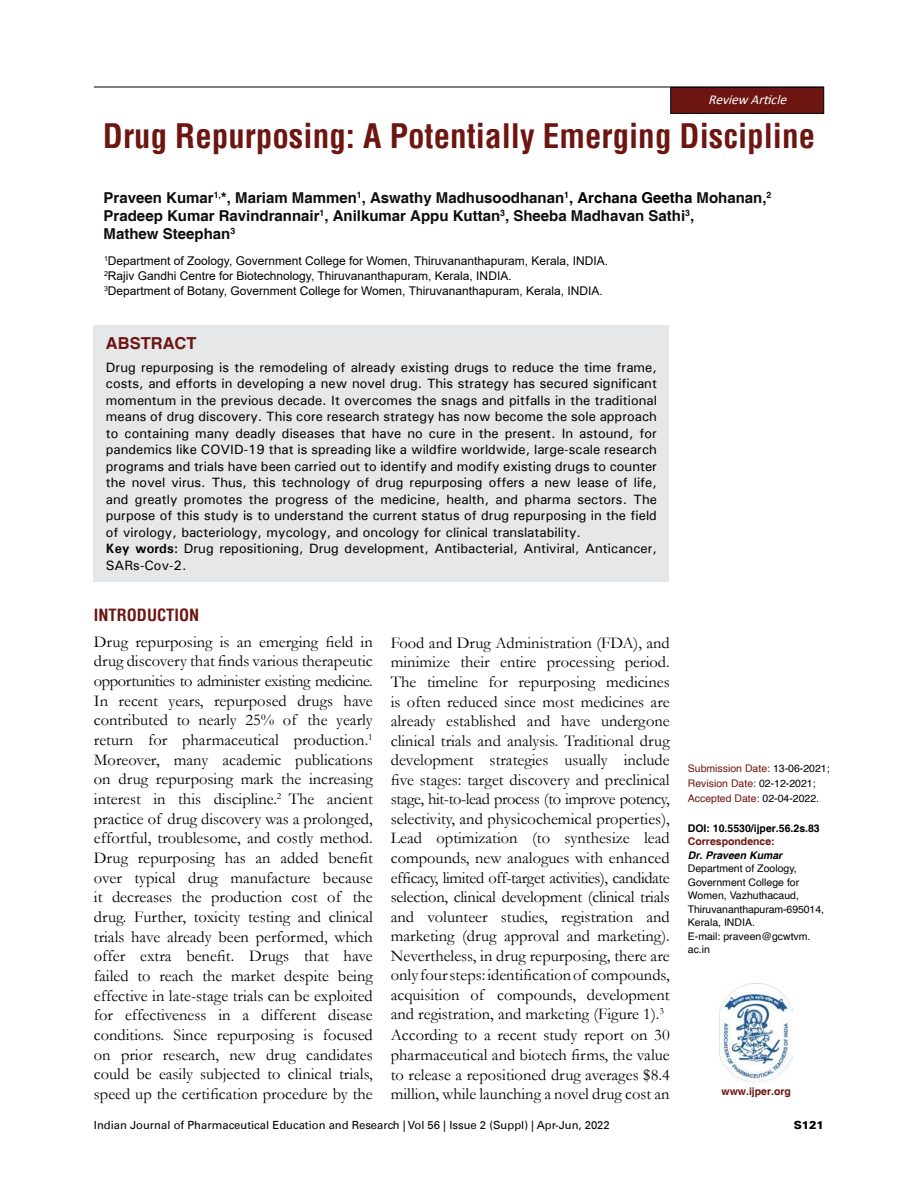
<style>
.page{position:relative;width:918px;height:1188px;background:#fff}
.page>*{position:absolute;margin:0;border:0;box-sizing:border-box;transform-origin:0 0}
.t1{font:700 condensed 33px "Helvetica";color:#6d1510}
.t2{font:16.5px/19.6px "Garamond";color:#010003;text-align:justify}
.t3{font:700 condensed 16.5px "Helvetica";color:#6d1510}
.t4{font:700 16.5px "Helvetica";color:#6d1510}
.t5{font:700 15px/18px "Helvetica";color:#0d0d0d}
.t6{font:500 13.5px/16.5px "Univers";color:#010003}
.t7{font:italic 13.5px "Calibri";color:#fff}
.t8{font:12px/15px "Arial";color:#010003}
.t9{font:11.25px "Univers LT";color:#010003}
.t10{font:900 11.25px "Univers LT";color:#010003}
.t11{font:10.5px/13.5px "Helvetica";color:#000}
.t12{font:10.5px/15px "Helvetica";color:#6d1510}
.t13{font:700 10.5px/13.5px "Helvetica";color:#010003}
.t14{font:italic 700 10.5px "Helvetica";color:#000}
.t15{font:700 10.5px "Helvetica";color:#6d1510}
.s1{color:#000}
.s2{font-weight:700}
.s3{color:#6d1510}
</style>
<div class="page">
<hr style="left:94px;top:87px;width:730px;height:1px;background:#010003">
<div style="left:670px;top:87px;width:154px;height:27px;background:#6d1510;border:1px solid #010003"></div>
<img style="left:720px;top:984px;width:73px;height:98px">
<div style="left:94px;top:325px;width:575px;height:257px;background:#e6e7e8"></div>
<p class="t7" style="left:708px;top:91px;width:84px">Review Article</p>
<h1 class="t1" style="left:103px;top:114px;width:714px">Drug Repurposing: A Potentially Emerging Discipline</h1>
<p class="t5" style="left:104px;top:190px;width:669px">Praveen Kumar<sup>1,</sup>*, Mariam Mammen<sup>1</sup>, Aswathy Madhusoodhanan<sup>1</sup><span class="s1">, Archana Geetha</span> Mohanan,<sup>2<br></sup>Pradeep Kumar Ravindrannair<sup>1</sup>, Anilkumar Appu Kuttan<sup>3</sup>, Sheeba Madhavan Sathi<sup>3</sup>,<br>Mathew Steephan<sup>3</sup></p>
<p class="t8" style="left:104px;top:253px;width:506px"><sup>1</sup>Department of Zoology, Government College for Women, Thiruvananthapuram, Kerala, INDIA.<br><sup>2</sup>Rajiv Gandhi Centre for Biotechnology, Thiruvananthapuram, Kerala, INDIA.<br><sup>3</sup>Department of Botany, Government College for Women, Thiruvananthapuram, Kerala, INDIA.</p>
<p class="t4" style="left:106px;top:333px;width:92px">ABSTRACT</p>
<p class="t6" style="left:106px;top:359px;width:553px">Drug repurposing is the remodeling of already existing drugs to reduce the time frame, costs, and efforts in developing a new novel drug. This strategy has secured significant momentum in the previous decade. It overcomes the snags and pitfalls in the traditional means of drug discovery. This core research strategy has now become the sole approach to containing many deadly diseases that have no cure in the present. In astound, for pandemics like COVID-19 that is spreading like a wildfire worldwide, large-scale research programs and trials have been carried out to identify and modify existing drugs to counter the novel virus. Thus, this technology of drug repurposing offers a new lease of life, and greatly promotes the progress of the medicine, health, and pharma sectors. The purpose of this study is to understand the current status of drug repurposing in the field of virology, bacteriology, mycology, and oncology for clinical translatability.<br><span class="s2">Key words:</span> Drug repositioning, Drug development, Antibacterial, Antiviral, Anticancer, SARs-Cov-2.</p>
<p class="t3" style="left:94px;top:604px;width:107px">INTRODUCTION</p>
<p class="t2" style="left:94px;top:631px;width:280px">Drug repurposing is an emerging field in drug discovery that finds various therapeutic opportunities to administer existing medicine.<br>In recent years, repurposed drugs have contributed to nearly 25% of the yearly return for pharmaceutical production.<sup>1<br></sup>Moreover, many academic publications on drug repurposing mark the increasing interest in this discipline.<sup>2</sup> The ancient practice of drug discovery was a prolonged, effortful, troublesome, and costly method.<br>Drug repurposing has an added benefit over typical drug manufacture because it decreases the production cost of the drug. Further, toxicity testing and clinical trials have already been performed, which offer extra benefit. Drugs that have failed to reach the market despite being effective in late-stage trials can be exploited for effectiveness in a different disease conditions. Since repurposing is focused on prior research, new drug candidates could be easily subjected to clinical trials, speed up the certification procedure by the</p>
<p class="t2" style="left:391px;top:633px;width:280px">Food and Drug Administration (FDA), and minimize their entire processing period.<br>The timeline for repurposing medicines is often reduced since most medicines are already established and have undergone clinical trials and analysis. Traditional drug development strategies usually include five stages: target discovery and preclinical stage, hit-to-lead process (to improve potency, selectivity, and physicochemical properties), Lead optimization (to synthesize lead compounds, new analogues with enhanced efficacy, limited off-target activities), candidate selection, clinical development (clinical trials and volunteer studies, registration and marketing (drug approval and marketing).<br>Nevertheless, in drug repurposing, there are only four steps: identification of compounds, acquisition of compounds, development and registration, and marketing (Figure 1).<sup>3</sup></p>
<p class="t2" style="left:391px;top:1025px;width:280px">According to a recent study report on 30 pharmaceutical and biotech firms, the value to release a repositioned drug averages $8.4 million, while launching a novel drug cost an</p>
<p class="t12" style="left:688px;top:762px;width:143px">Submission Date: <span class="s1">13-06-2021;<br></span>Revision Date: <span class="s1">02-12-2021;<br></span>Accepted Date: <span class="s1">02-04-2022.</span></p>
<p class="t13" style="left:688px;top:822px;width:133px"><span class="s1">DOI:</span> 10.5530/ijper.56.2s.83<br><span class="s3">Correspondence:</span></p>
<p class="t14" style="left:688px;top:849px;width:96px">Dr. Praveen Kumar</p>
<p class="t11" style="left:688px;top:862px;width:138px">Department of Zoology,<br>Government College for<br>Women, Vazhuthacaud,<br>Thiruvananthapuram-695014,<br>Kerala, INDIA.<br>E-mail: praveen@gcwtvm. ac.in</p>
<p class="t15" style="left:722px;top:1085px;width:71px">www.ijper.org</p>
<p class="t9" style="left:94px;top:1118px;width:517px">Indian Journal of Pharmaceutical Education and Research | Vol 56 | Issue 2 (Suppl) | Apr-Jun, 2022</p>
<p class="t10" style="left:794px;top:1118px;width:32px">S121</p>
</div>
